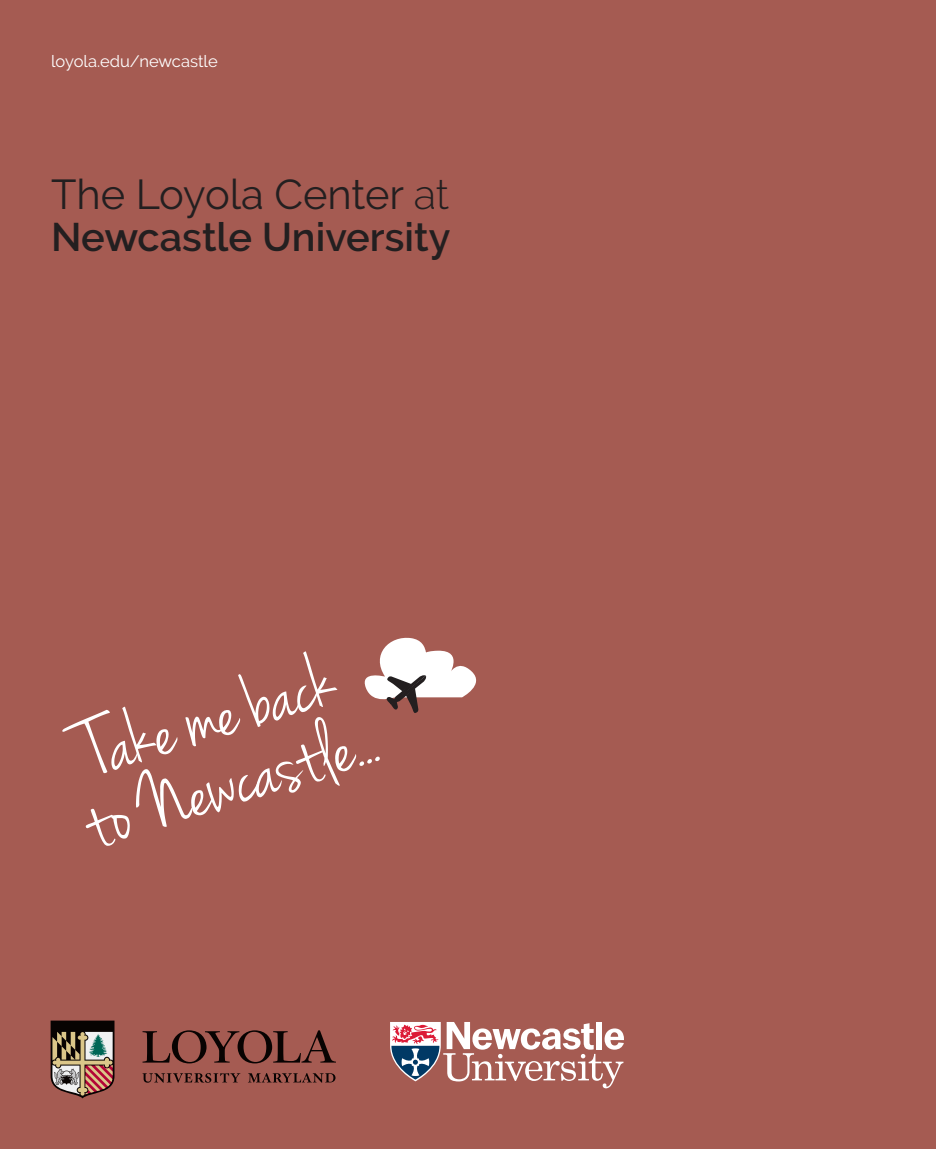
<style>
.page{position:relative;width:936px;height:1149px;background:#fff}
.page>*{position:absolute;margin:0;border:0;box-sizing:border-box;transform-origin:0 0}
.t1{font:85.5px/68.4px "Jenna Sue";color:#fff}
.t2{font:41.7px "Derailed";color:#231f20}
.t3{font:600 39.75px "Derailed";color:#231f20}
.t4{font:16.5px "Derailed";color:#fff}
.s1{font-weight:300}
</style>
<div class="page">
<div style="left:0;top:0;width:935px;height:1148px;background:#a55b52"></div>
<svg style="left:390px;top:1022px;width:234px;height:65px"></svg>
<svg style="left:364px;top:637px;width:113px;height:76px"></svg>
<svg style="left:142px;top:1030px;width:194px;height:33px"></svg>
<svg style="left:142px;top:1073px;width:98px;height:9px"></svg>
<svg style="left:248px;top:1073px;width:87px;height:9px"></svg>
<svg style="left:51px;top:1020px;width:63px;height:77px;background:#847062"></svg>
<p class="t4" style="left:51px;top:51px;width:168px">loyola.edu/newcastle</p>
<p class="t2" style="left:51px;top:170px;width:399px">The Loyola Center <span class="s1">at</span></p>
<p class="t3" style="left:51px;top:214px;width:401px">Newcastle University</p>
<p class="t1" style="left:56px;top:730px;width:305px;rotate:-17deg">Take me back to Newcastle...</p>
</div>
